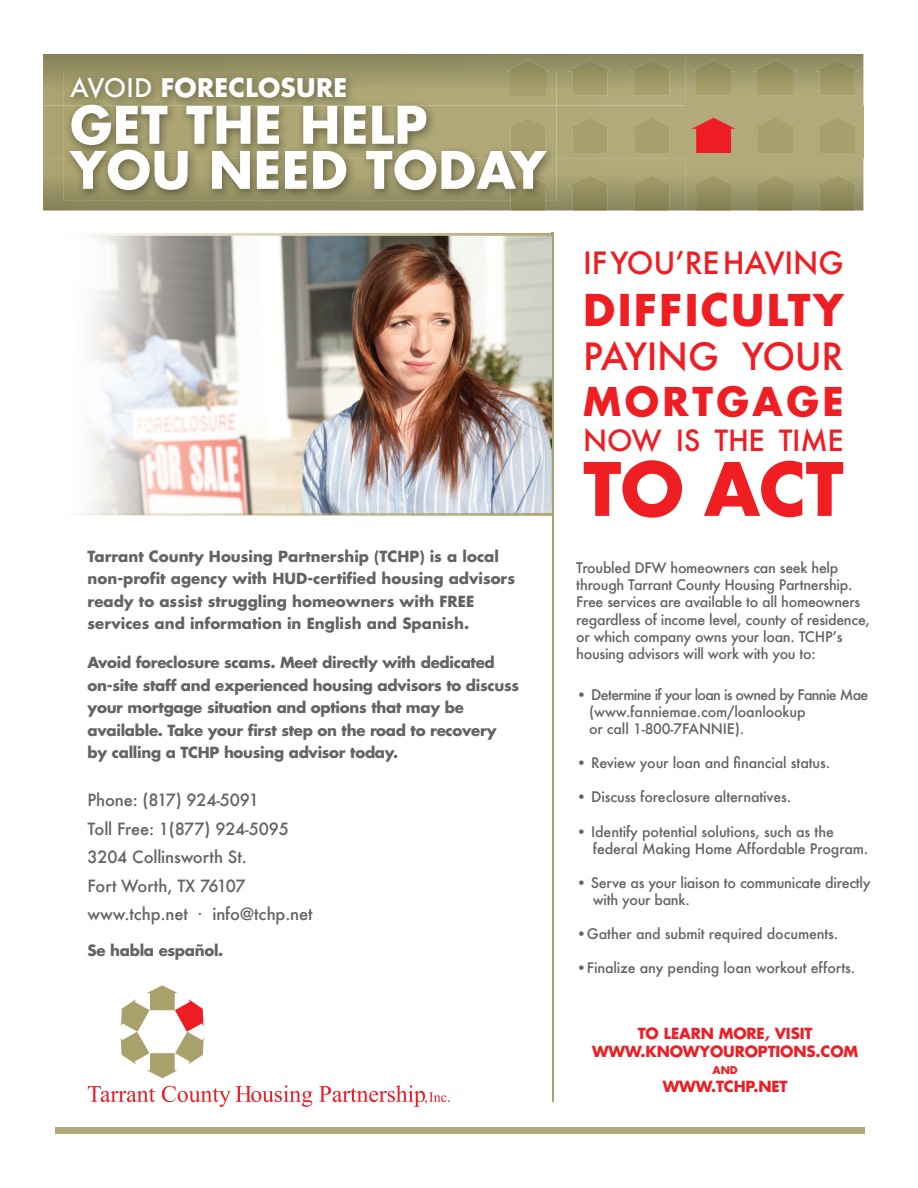
<style>
.page{position:relative;width:918px;height:1188px;background:#fff}
.page>*{position:absolute;margin:0;border:0;box-sizing:border-box;transform-origin:0 0}
.t1{font:700 71.4px "Futura";color:#ee1e23}
.t2{font:700 50.25px/45px "Futura";letter-spacing:.01em;color:#fff}
.t3{font:700 42.9px "Futura";letter-spacing:.05em;color:#ee1e23}
.t4{font:700 38.7px "Futura";letter-spacing:.09em;color:#ee1e23}
.t5{font:500 36.75px "Futura";letter-spacing:-.01em;color:#ee1e23}
.t6{font:500 30px "Futura";letter-spacing:-.01em;color:#ee1e23}
.t7{font:500 28.5px "Futura";letter-spacing:-.01em;color:#ee1e23}
.t8{font:700 25.05px "Futura";letter-spacing:.01em;color:#fff}
.t9{font:500 16.5px/28.5px "Futura";letter-spacing:-.01em;color:#636366}
.t10{font:700 15px/22.5px "Futura";letter-spacing:-.02em;color:#636366}
.t11{font:700 15px/22.5px "Futura";color:#636366}
.t12{font:700 15px/18px "Futura";letter-spacing:-.01em;color:#ed1f26;text-align:center}
.t13{font:500 14.25px/17.1px "Futura";letter-spacing:-.02em;color:#636366}
.t14{font:700 10.5px "Futura";color:#ed1f26}
.s1{font-weight:500}
</style>
<div class="page">
<img style="left:90px;top:236px;width:462px;height:277px">
<svg style="left:88px;top:1086px;width:67px;height:16px"></svg>
<svg style="left:162px;top:1085px;width:150px;height:22px"></svg>
<svg style="left:319px;top:1085px;width:130px;height:22px"></svg>
<svg style="left:121px;top:985px;width:83px;height:93px"></svg>
<div style="left:685px;top:106px;width:178px;height:53px;background:#b2aa7b"></div>
<svg style="left:692px;top:118px;width:43px;height:35px"></svg>
<svg style="left:755px;top:118px;width:41px;height:35px"></svg>
<svg style="left:817px;top:118px;width:41px;height:35px"></svg>
<svg style="left:43px;top:106px;width:642px;height:53px;background:#b0a878"></svg>
<svg style="left:568px;top:118px;width:44px;height:35px;background:#aaa370"></svg>
<svg style="left:630px;top:118px;width:44px;height:35px;background:#aba370"></svg>
<img style="left:43px;top:159px;width:820px;height:51px">
<img style="left:691px;top:175px;width:44px;height:35px">
<img style="left:753px;top:175px;width:44px;height:35px">
<img style="left:815px;top:175px;width:44px;height:35px">
<img style="left:511px;top:201px;width:34px;height:9px">
<img style="left:568px;top:175px;width:44px;height:35px">
<img style="left:630px;top:175px;width:44px;height:35px">
<img style="left:43px;top:54px;width:820px;height:52px">
<img style="left:691px;top:60px;width:44px;height:35px">
<img style="left:753px;top:60px;width:44px;height:35px">
<img style="left:815px;top:60px;width:44px;height:35px">
<img style="left:506px;top:60px;width:44px;height:12px">
<img style="left:568px;top:60px;width:44px;height:35px">
<img style="left:630px;top:60px;width:44px;height:35px">
<img style="left:64px;top:72px;width:492px;height:129px">
<img style="left:506px;top:118px;width:44px;height:35px">
<img style="left:506px;top:175px;width:44px;height:26px">
<img style="left:511px;top:72px;width:34px;height:23px">
<hr style="left:552px;top:233px;width:1px;height:869px;background:#aaa26e">
<div style="left:55px;top:1127px;width:810px;height:7px;background:#b2aa7b"></div>
<svg style="left:80px;top:513px;width:472px;height:3px"></svg>
<svg style="left:90px;top:233px;width:462px;height:3px"></svg>
<h3 class="t8" style="left:70px;top:71px;width:279px"><span class="s1">AVOID</span> FORECLOSURE</h3>
<h2 class="t2" style="left:70px;top:102px;width:477px">GET THE HELP<br>YOU NEED TODAY</h2>
<p class="t11" style="left:88px;top:545px;width:429px">Tarrant County Housing Partnership (TCHP) is a local non-profit agency with HUD-certified housing advisors ready to assist struggling homeowners with FREE services and information in English and Spanish.</p>
<p class="t10" style="left:88px;top:651px;width:433px">Avoid foreclosure scams. Meet directly with dedicated on-site staff and experienced housing advisors to discuss your mortgage situation and options that may be available. Take your first step on the road to recovery by calling a TCHP housing advisor today.</p>
<p class="t9" style="left:88px;top:786px;width:227px">Phone: (817) 924-5091<br>Toll Free: 1(877) 924-5095<br>3204 Collinsworth St.<br>Fort Worth, TX 76107 www.tchp.net · info@tchp.net</p>
<p class="t10" style="left:88px;top:939px;width:137px">Se habla español.</p>
<h3 class="t6" style="left:583px;top:243px;width:262px">IF YOUʼRE HAVING</h3>
<h3 class="t3" style="left:583px;top:281px;width:262px">DIFFICULTY</h3>
<h3 class="t5" style="left:583px;top:331px;width:262px">PAYING YOUR</h3>
<h3 class="t4" style="left:583px;top:376px;width:262px">MORTGAGE</h3>
<h3 class="t7" style="left:583px;top:420px;width:262px">NOW IS THE TIME</h3>
<h1 class="t1" style="left:583px;top:442px;width:262px">TO ACT</h1>
<p class="t13" style="left:576px;top:559px;width:295px">Troubled DFW homeowners can seek help through Tarrant County Housing Partnership.<br>Free services are available to all homeowners regardless of income level, county of residence, or which company owns your loan. TCHPʼs housing advisors will work with you to:</p>
<p class="t13" style="left:589px;top:686px;width:281px;text-indent:-13px">• Determine if your loan is owned by Fannie Mae (www.fanniemae.com/loanlookup<br>or call 1-800-7FANNIE).</p>
<p class="t13" style="left:576px;top:754px;width:256px">• Review your loan and financial status.</p>
<p class="t13" style="left:576px;top:788px;width:216px">• Discuss foreclosure alternatives.</p>
<p class="t13" style="left:593px;top:823px;width:277px;text-indent:-16px">• Identify potential solutions, such as the federal Making Home Affordable Program.</p>
<p class="t13" style="left:593px;top:874px;width:279px;text-indent:-16px">• Serve as your liaison to communicate directly with your bank.</p>
<p class="t13" style="left:576px;top:925px;width:264px">•Gather and submit required documents.</p>
<p class="t13" style="left:576px;top:959px;width:281px">•Finalize any pending loan workout efforts.</p>
<p class="t12" style="left:592px;top:1025px;width:268px">TO LEARN MORE, VISIT<br>WWW.KNOWYOUROPTIONS.COM</p>
<p class="t14" style="left:713px;top:1063px;width:27px">AND</p>
<p class="t12" style="left:663px;top:1077px;width:126px">WWW.TCHP.NET</p>
</div>
